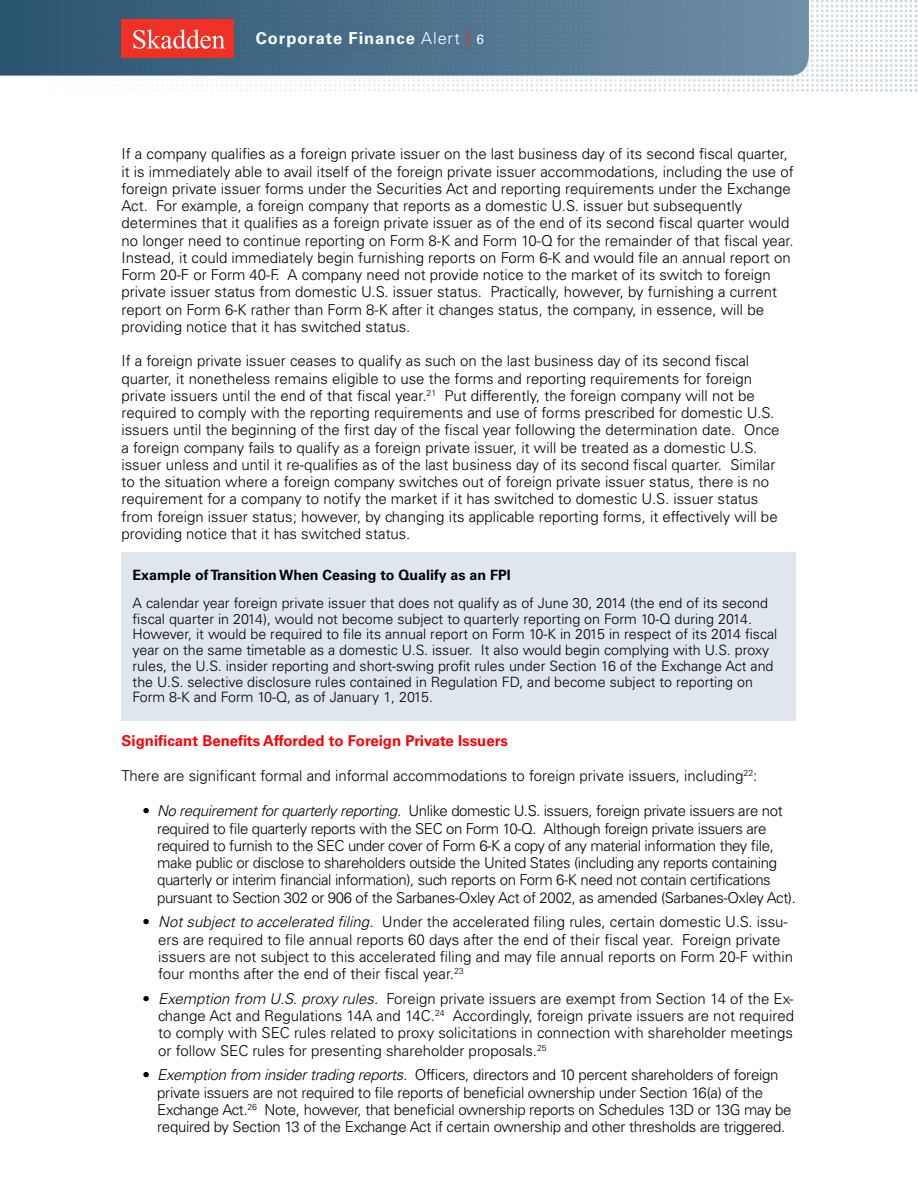
<style>
.page{position:relative;width:918px;height:1188px;background:#fff}
.page>*{position:absolute;margin:0;border:0;box-sizing:border-box;transform-origin:0 0}
.t1{font:700 16.5px "Univers LT Std";letter-spacing:.055em;color:#fff}
.t2{font:300 15px/17.2px "Univers LT Std";color:#000}
.t3{font:300 15px/17.2px "Univers LT Std";letter-spacing:-.025em;color:#000}
.t4{font:300 15px/17.2px "Univers LT Std";letter-spacing:-.02em;color:#000}
.t5{font:700 15px "Univers LT Std";color:#f00}
.t6{font:300 14.25px/15.8px "Univers LT Std";color:#000}
.t7{font:700 14.25px "Univers LT Std";color:#000}
.s1{font-weight:300}
.s2{font-weight:400;color:#ee3124}
.s3{font-weight:400;font-size:13.5px}
.s4{font-style:italic}
</style>
<div class="page">
<img style="left:0;top:0;width:917px;height:92px">
<div style="left:250px;top:24px;width:242px;height:31px;background:#466e8a"></div>
<div style="left:122px;top:20px;width:112px;height:38px;background:#ee3124"></div>
<svg style="left:133px;top:29px;width:92px;height:20px"></svg>
<div style="left:122px;top:552px;width:674px;height:168px;background:#dfe6ed"></div>
<p class="t1" style="left:256px;top:28px;width:230px">Corporate Finance <span class="s1">Alert</span> <span class="s2">|</span> <span class="s3">6</span></p>
<p class="t2" style="left:122px;top:145px;width:674px">If a company qualifies as a foreign private issuer on the last business day of its second fiscal quarter, it is immediately able to avail itself of the foreign private issuer accommodations, including the use of foreign private issuer forms under the Securities Act and reporting requirements under the Exchange Act. For example, a foreign company that reports as a domestic U.S. issuer but subsequently determines that it qualifies as a foreign private issuer as of the end of its second fiscal quarter would no longer need to continue reporting on Form 8-K and Form 10-Q for the remainder of that fiscal year.<br>Instead, it could immediately begin furnishing reports on Form 6-K and would file an annual report on Form 20-F or Form 40-F. A company need not provide notice to the market of its switch to foreign private issuer status from domestic U.S. issuer status. Practically, however, by furnishing a current report on Form 6-K rather than Form 8-K after it changes status, the company, in essence, will be providing notice that it has switched status.</p>
<p class="t2" style="left:122px;top:352px;width:660px">If a foreign private issuer ceases to qualify as such on the last business day of its second fiscal quarter, it nonetheless remains eligible to use the forms and reporting requirements for foreign private issuers until the end of that fiscal year.<sup>21</sup> Put differently, the foreign company will not be required to comply with the reporting requirements and use of forms prescribed for domestic U.S. issuers until the beginning of the first day of the fiscal year following the determination date. Once a foreign company fails to qualify as a foreign private issuer, it will be treated as a domestic U.S. issuer unless and until it re-qualifies as of the last business day of its second fiscal quarter. Similar to the situation where a foreign company switches out of foreign private issuer status, there is no requirement for a company to notify the market if it has switched to domestic U.S. issuer status from foreign issuer status; however, by changing its applicable reporting forms, it effectively will be providing notice that it has switched status.</p>
<p class="t7" style="left:133px;top:567px;width:380px">Example of Transition When Ceasing to Qualify as an FPI</p>
<p class="t6" style="left:133px;top:595px;width:646px">A calendar year foreign private issuer that does not qualify as of June 30, 2014 (the end of its second fiscal quarter in 2014), would not become subject to quarterly reporting on Form 10-Q during 2014.<br>However, it would be required to file its annual report on Form 10-K in 2015 in respect of its 2014 fiscal year on the same timetable as a domestic U.S. issuer. It also would begin complying with U.S. proxy rules, the U.S. insider reporting and short-swing profit rules under Section 16 of the Exchange Act and the U.S. selective disclosure rules contained in Regulation FD, and become subject to reporting on Form 8-K and Form 10-Q, as of January 1, 2015.</p>
<p class="t5" style="left:122px;top:732px;width:388px">Significant Benefits Afforded to Foreign Private Issuers</p>
<p class="t2" style="left:122px;top:767px;width:637px">There are significant formal and informal accommodations to foreign private issuers, including<sup>22</sup>:</p>
<p class="t3" style="left:157px;top:802px;width:640px;text-indent:-15px">• <span class="s4">No requirement for quarterly reporting.</span> Unlike domestic U.S. issuers, foreign private issuers are not required to file quarterly reports with the SEC on Form 10-Q. Although foreign private issuers are required to furnish to the SEC under cover of Form 6-K a copy of any material information they file, make public or disclose to shareholders outside the United States (including any reports containing quarterly or interim financial information), such reports on Form 6-K need not contain certifications pursuant to Section 302 or 906 of the Sarbanes-Oxley Act of 2002, as amended (Sarbanes-Oxley Act).</p>
<p class="t2" style="left:158px;top:913px;width:637px;text-indent:-16px">• <span class="s4">Not subject to accelerated filing.</span> Under the accelerated filing rules, certain domestic U.S. issu&shy;ers are required to file annual reports 60 days after the end of their fiscal year. Foreign private issuers are not subject to this accelerated filing and may file annual reports on Form 20-F within four months after the end of their fiscal year.<sup>23</sup></p>
<p class="t2" style="left:158px;top:990px;width:638px;text-align:justify;text-indent:-16px">• <span class="s4">Exemption from U.S. proxy rules.</span> Foreign private issuers are exempt from Section 14 of the Ex&shy;change Act and Regulations 14A and 14C.<sup>24</sup> Accordingly, foreign private issuers are not required to comply with SEC rules related to proxy solicitations in connection with shareholder meetings or follow SEC rules for presenting shareholder proposals.<sup>25</sup></p>
<p class="t4" style="left:157px;top:1066px;width:636px;text-indent:-15px">• <span class="s4">Exemption from insider trading reports.</span> Officers, directors and 10 percent shareholders of foreign private issuers are not required to file reports of beneficial ownership under Section 16(a) of the Exchange Act.<sup>26</sup> Note, however, that beneficial ownership reports on Schedules 13D or 13G may be required by Section 13 of the Exchange Act if certain ownership and other thresholds are triggered.</p>
</div>
